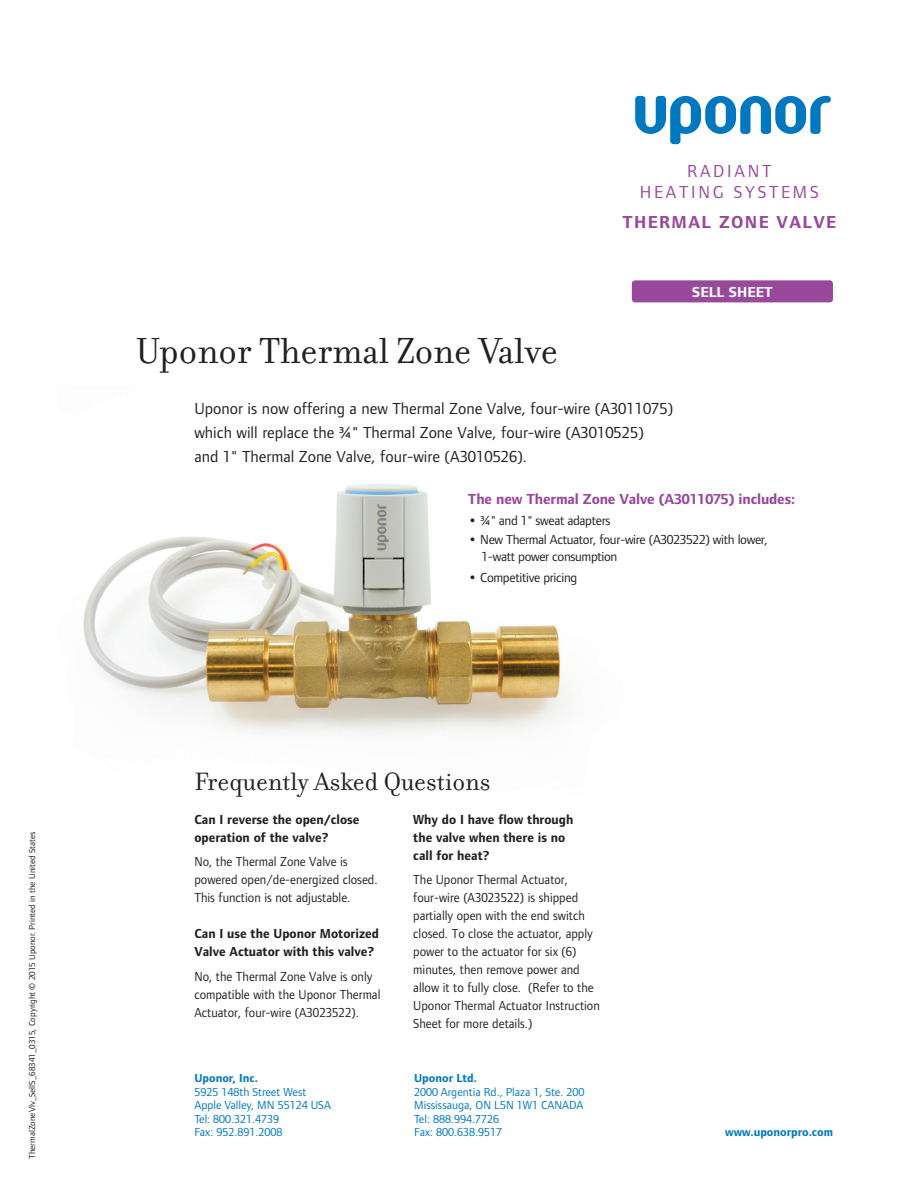
<style>
.page{position:relative;width:918px;height:1188px;background:#fff}
.page>*{position:absolute;margin:0;border:0;box-sizing:border-box;transform-origin:0 0}
.Heading_28_28{font:39px "Filosofia";color:#231f20}
.Heading_28_28-2{font:27px "Filosofia";color:#231f20}
.t1{font:18px/21px "Foundry Form Sans";letter-spacing:.15em;color:#98499b;text-align:center}
.t2{font:700 18px "Foundry Form Sans";letter-spacing:.075em;color:#98499b}
.Body_11_16{font:16.5px/24px "Foundry Form Sans";color:#231f20}
.Sub_10_12_Foundry{font:700 15px "Foundry Form Sans";letter-spacing:-.01em;color:#98499b}
.t3{font:700 15px "Foundry Form Sans";color:#fff}
.Body_9_12{font:13.5px/18px "Foundry Form Sans";color:#231f20;scale:.95 1}
.Body_Bold_9_12{font:700 13.5px/18px "Foundry Form Sans";color:#231f20}
.Body_9_12-2{font:13.5px/16.5px "Foundry Form Sans";letter-spacing:-.025em;color:#231f20}
.t4{font:12px/13.5px "Foundry Form Sans";color:#007ac2}
.t5{font:700 12px "Foundry Form Sans";color:#007ac2}
.t6{font:9px "Foundry Form Sans";color:#231f20}
.s1{font-weight:700;font-size:16.5px}
.s2{font-weight:700}
</style>
<div class="page">
<img style="left:83px;top:483px;width:487px;height:252px">
<svg style="left:635px;top:96px;width:196px;height:48px"></svg>
<div style="left:632px;top:280px;width:201px;height:22px;background:#98499b;border-radius:3px"></div>
<p class="t6" style="left:27px;top:1159px;width:329px;rotate:-90deg">ThermalZoneVlv_SellS_68341_0315, Copyright © 2015 Uponor. Printed in the United States</p>
<p class="t1" style="left:640px;top:161px;width:180px">RADIANT<br>HEATING SYSTEMS</p>
<p class="t2" style="left:622px;top:212px;width:215px">THERMAL ZONE VALVE</p>
<p class="Heading_28_28" style="left:136px;top:329px;width:424px">Uponor Thermal Zone Valve</p>
<p class="Body_11_16" style="left:194px;top:397px;width:480px">Uponor is now offering a new Thermal Zone Valve, four-wire (A3011075) which will replace the ¾" Thermal Zone Valve, four-wire (A3010525)<br>and 1" Thermal Zone Valve, four-wire (A3010526).</p>
<p class="t3" style="left:692px;top:283px;width:82px">SELL SHEET</p>
<p class="Sub_10_12_Foundry" style="left:468px;top:490px;width:329px">The new Thermal Zone Valve (A3011075) includes:</p>
<p class="Body_9_12-2" style="left:468px;top:512px;width:143px"><span class="s1">•</span> ¾" and 1" sweat adapters</p>
<p class="Body_9_12-2" style="left:481px;top:531px;width:288px;text-indent:-13px"><span class="s1">•</span> New Thermal Actuator, four-wire (A3023522) with lower,<br>1-watt power consumption</p>
<p class="Body_9_12-2" style="left:468px;top:569px;width:110px"><span class="s1">•</span> Competitive pricing</p>
<p class="Heading_28_28-2" style="left:194px;top:766px;width:297px">Frequently Asked Questions</p>
<p class="Body_Bold_9_12" style="left:194px;top:810px;width:167px">Can I reverse the open/close operation of the valve?</p>
<p class="Body_9_12" style="left:194px;top:853px;width:194px">No, the Thermal Zone Valve is powered open/de-energized closed.<br>This function is not adjustable.</p>
<p class="Body_Bold_9_12" style="left:194px;top:925px;width:186px">Can I use the Uponor Motorized<br>Valve Actuator with this valve?</p>
<p class="Body_9_12" style="left:194px;top:967px;width:197px">No, the Thermal Zone Valve is only compatible with the Uponor Thermal<br>Actuator, four-wire (A3023522).</p>
<p class="Body_Bold_9_12" style="left:413px;top:810px;width:162px">Why do I have flow through the valve when there is no call for heat?</p>
<p class="Body_9_12" style="left:413px;top:871px;width:198px">The Uponor Thermal Actuator, four-wire (A3023522) is shipped partially open with the end switch closed. To close the actuator, apply power to the actuator for six (6) minutes, then remove power and allow it to fully close. (Refer to the<br>Uponor Thermal Actuator Instruction<br>Sheet for more details.)</p>
<p class="t4" style="left:194px;top:1072px;width:138px"><span class="s2">Uponor, Inc.<br></span>5925 148th Street West<br>Apple Valley, MN 55124 USA<br>Tel: 800.321.4739<br>Fax: 952.891.2008</p>
<p class="t4" style="left:414px;top:1071px;width:172px"><span class="s2">Uponor Ltd.<br></span>2000 Argentia Rd., Plaza 1, Ste. 200<br>Mississauga, ON L5N 1W1 CANADA<br>Tel: 888.994.7726<br>Fax: 800.638.9517</p>
<p class="t5" style="left:725px;top:1126px;width:109px">www.uponorpro.com</p>
</div>
